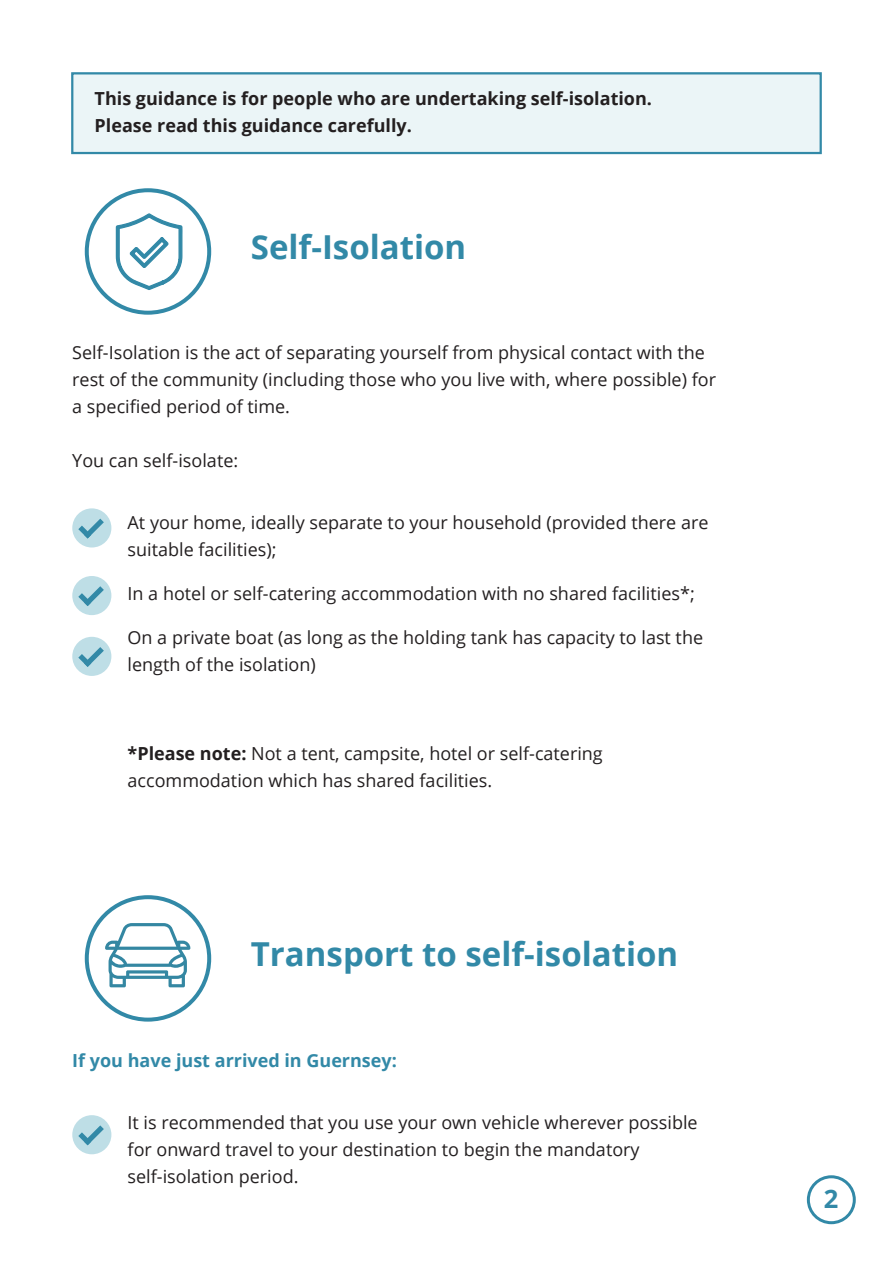
<style>
.page{position:relative;width:893px;height:1263px;background:#fff}
.page>*{position:absolute;margin:0;border:0;box-sizing:border-box;transform-origin:0 0}
.t1{font:700 33px "Open Sans";color:#3289a7}
.t2{font:700 25.5px "Open Sans";color:#3289a7}
.t3{font:18px/27px "Open Sans";color:#231f20}
.t4{font:700 18px/27px "Open Sans";color:#231f20}
.t5{font:700 18px "Open Sans";color:#3289a7}
.s1{font-weight:700}
</style>
<div class="page">
<div style="left:807px;top:1175px;width:49px;height:49px;border:3px solid #3289a7;border-radius:50%"></div>
<div style="left:85px;top:188px;width:126px;height:127px;border:4px solid #3289a7;border-radius:50%"></div>
<svg style="left:71px;top:154px;width:112px;height:137px"></svg>
<svg style="left:116px;top:214px;width:66px;height:76px"></svg>
<div style="left:72px;top:72px;width:749px;height:81px;background:#ebf5f7"></div>
<div style="left:71px;top:72px;width:751px;height:82px;border:2px solid #3289a7"></div>
<div style="left:72px;top:637px;width:39px;height:39px;background:#bedee6;border-radius:50%"></div>
<svg style="left:78px;top:647px;width:26px;height:20px"></svg>
<div style="left:72px;top:576px;width:39px;height:39px;background:#bedee6;border-radius:50%"></div>
<svg style="left:78px;top:586px;width:26px;height:20px"></svg>
<div style="left:72px;top:508px;width:39px;height:39px;background:#bedee6;border-radius:50%"></div>
<svg style="left:78px;top:519px;width:26px;height:19px"></svg>
<div style="left:85px;top:895px;width:126px;height:126px;border:4px solid #3289a7;border-radius:50%"></div>
<div style="left:72px;top:1115px;width:39px;height:39px;background:#bedee6;border-radius:50%"></div>
<svg style="left:78px;top:1125px;width:26px;height:20px"></svg>
<svg style="left:105px;top:923px;width:85px;height:64px"></svg>
<p class="t4" style="left:95px;top:85px;width:559px">This guidance is for people who are undertaking self-isolation.<br>Please read this guidance carefully.</p>
<h1 class="t1" style="left:251px;top:224px;width:217px">Self-Isolation</h1>
<p class="t3" style="left:72px;top:338px;width:645px">Self-Isolation is the act of separating yourself from physical contact with the rest of the community (including those who you live with, where possible) for a specified period of time.</p>
<p class="t3" style="left:72px;top:446px;width:167px">You can self-isolate:</p>
<p class="t3" style="left:128px;top:509px;width:582px">At your home, ideally separate to your household (provided there are suitable facilities);</p>
<p class="t3" style="left:128px;top:580px;width:569px">In a hotel or self-catering accommodation with no shared facilities*;</p>
<p class="t3" style="left:128px;top:624px;width:577px">On a private boat (as long as the holding tank has capacity to last the length of the isolation)</p>
<p class="t3" style="left:128px;top:739px;width:477px"><span class="s1">*Please note:</span> Not a tent, campsite, hotel or self-catering accommodation which has shared facilities.</p>
<h1 class="t1" style="left:251px;top:931px;width:429px">Transport to self-isolation</h1>
<p class="t5" style="left:72px;top:1048px;width:326px">If you have just arrived in Guernsey:</p>
<p class="t3" style="left:128px;top:1109px;width:572px">It is recommended that you use your own vehicle wherever possible for onward travel to your destination to begin the mandatory self-isolation period.</p>
<h2 class="t2" style="left:824px;top:1181px;width:16px">2</h2>
</div>
